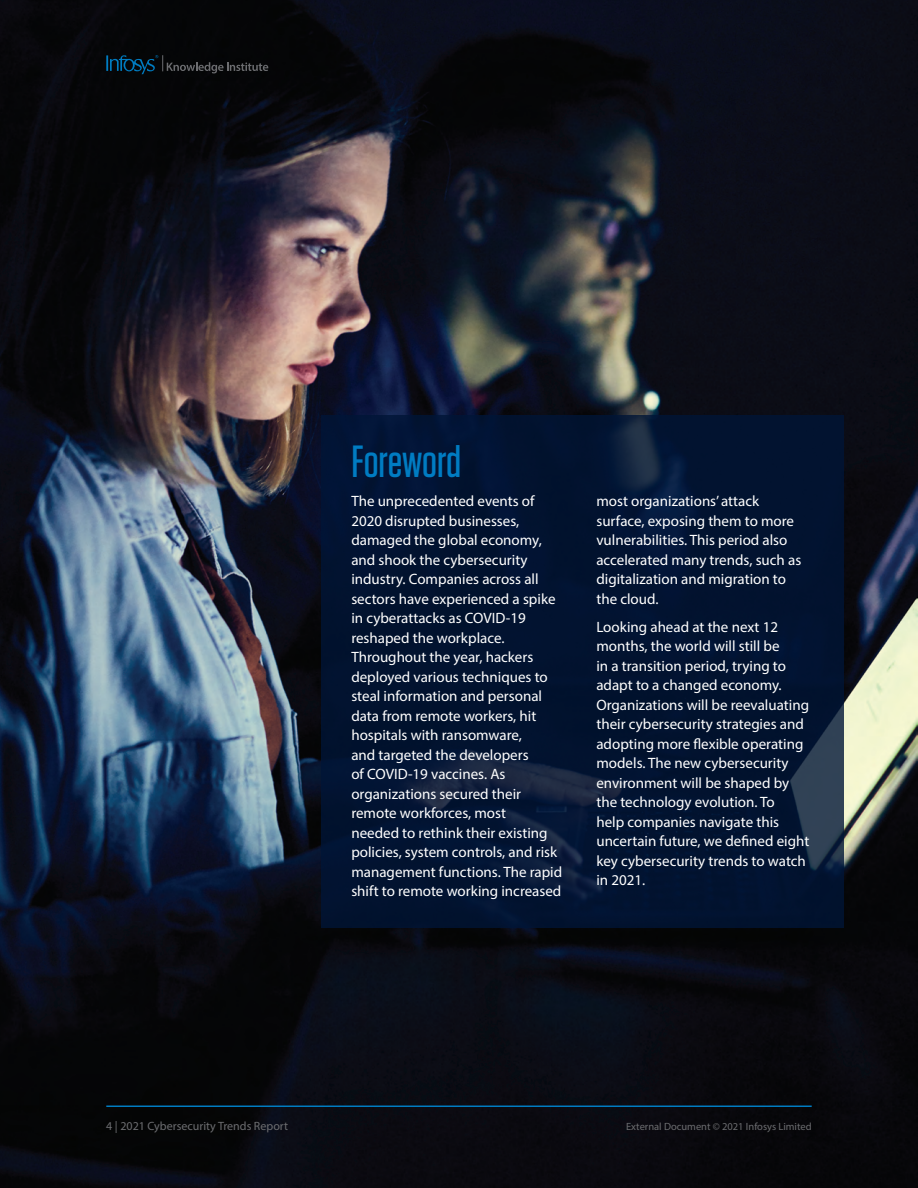
<style>
.page{position:relative;width:918px;height:1188px;background:#fff}
.page>*{position:absolute;margin:0;border:0;box-sizing:border-box;transform-origin:0 0}
.t1{font:500 45px "Tungsten";letter-spacing:-.01em;color:#007cc2}
.t2{font:15px/19.5px "Myriad Pro";color:#fff}
.t3{font:12px "Myriad Pro";color:#6c6d70}
.t4{font:10.5px "Myriad Pro";color:#6c6d70}
</style>
<div class="page">
<img style="left:0;top:0;width:918px;height:1188px">
<svg style="left:322px;top:415px;width:522px;height:513px;background:#031431"></svg>
<svg style="left:106px;top:55px;width:162px;height:19px;background:#101c23"></svg>
<hr style="left:106px;top:1106px;width:706px;height:1px;background:#007cc2">
<h1 class="t1" style="left:351px;top:438px;width:111px">Foreword</h1>
<p class="t2" style="left:351px;top:491px;width:212px">The unprecedented events of<br>2020 disrupted businesses, damaged the global economy, and shook the cybersecurity industry. Companies across all sectors have experienced a spike in cyberattacks as COVID-19 reshaped the workplace.<br>Throughout the year, hackers deployed various techniques to steal information and personal data from remote workers, hit hospitals with ransomware,<br>and targeted the developers<br>of COVID-19 vaccines. As organizations secured their remote workforces, most<br>needed to rethink their existing policies, system controls, and risk management functions. The rapid shift to remote working increased</p>
<p class="t2" style="left:596px;top:491px;width:206px">most organizations’ attack surface, exposing them to more vulnerabilities. This period also accelerated many trends, such as digitalization and migration to the cloud.</p>
<p class="t2" style="left:596px;top:617px;width:214px">Looking ahead at the next 12 months, the world will still be<br>in a transition period, trying to adapt to a changed economy.<br>Organizations will be reevaluating their cybersecurity strategies and adopting more flexible operating models. The new cybersecurity environment will be shaped by the technology evolution. To<br>help companies navigate this uncertain future, we defined eight key cybersecurity trends to watch in 2021.</p>
<p class="t3" style="left:106px;top:1119px;width:183px">4 | 2021 Cybersecurity Trends Report</p>
<p class="t4" style="left:626px;top:1120px;width:187px">External Document © 2021 Infosys Limited</p>
</div>
